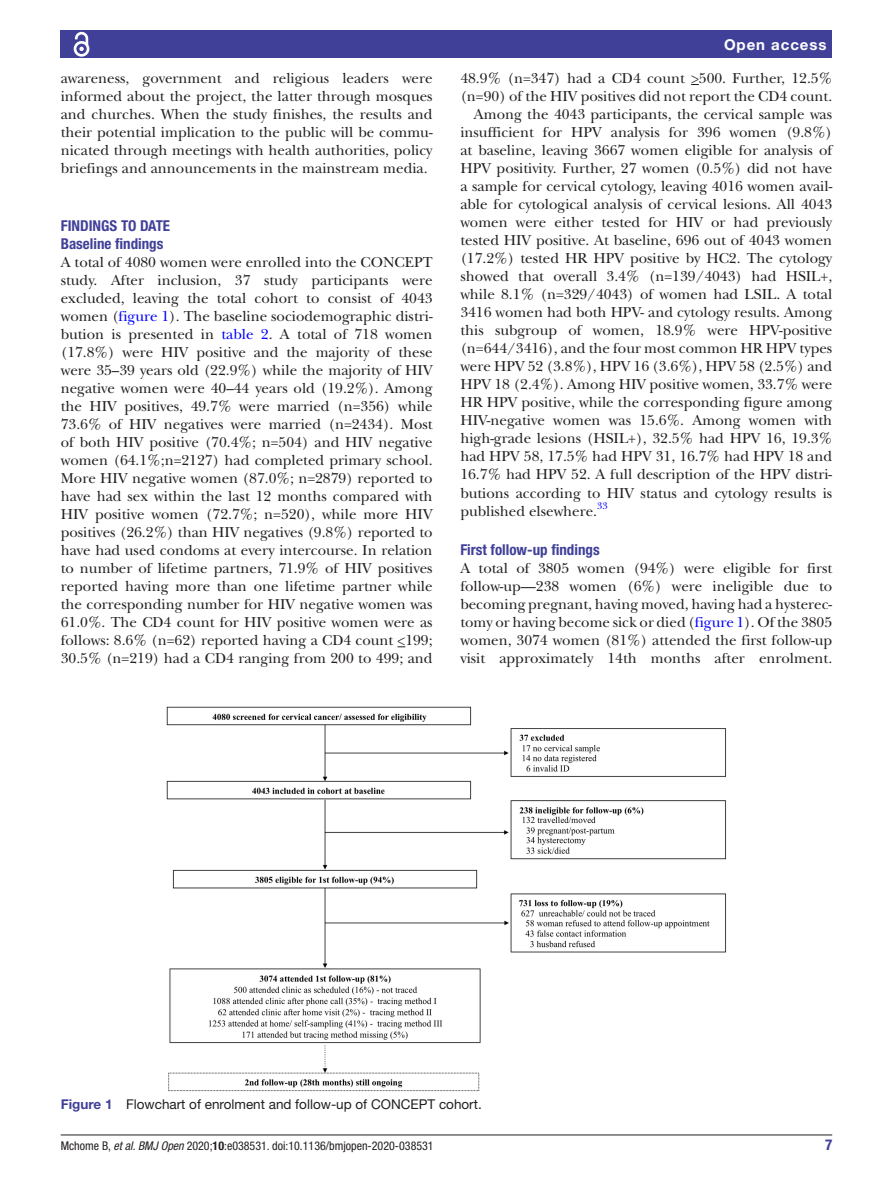
<style>
.page{position:relative;width:893px;height:1191px;background:#fff}
.page>*{position:absolute;margin:0;border:0;box-sizing:border-box;transform-origin:0 0}
.t1{font:15px/18px "New Baskerville";color:#231f20;text-align:justify}
.t2{font:700 condensed 15px/18px "Helvetica Neue LT Std";color:#414099}
.t3{font:700 15px "Helvetica Neue LT Std";letter-spacing:.065em;color:#fff}
.t4{font:13.5px "Helvetica Neue LT Std";color:#231f20}
.t5{font:condensed 12px "Helvetica Neue LT Std";color:#231f20}
.t6{font:9.9px "New Baskerville";color:#00f}
.s1{color:#00f}
.s2{font-weight:700;color:#414099}
.s3{font-style:italic}
.s4{font-weight:700}
</style>
<div class="page">
<hr style="left:61px;top:1134px;width:771px;height:1px;background:#231f20">
<div style="left:61px;top:31px;width:771px;height:27px;background:#414099"></div>
<svg style="left:73px;top:31px;width:17px;height:26px"></svg>
<img style="left:167px;top:706px;width:559px;height:385px">
<p class="t1" style="left:61px;top:69px;width:373px">awareness, government and religious leaders were informed about the project, the latter through mosques and churches. When the study finishes, the results and their potential implication to the public will be commu&shy;nicated through meetings with health authorities, policy briefings and announcements in the mainstream media.</p>
<p class="t2" style="left:61px;top:217px;width:111px">FINDINGS TO DATE<br>Baseline findings</p>
<p class="t1" style="left:61px;top:253px;width:373px">A total of 4080 women were enrolled into the CONCEPT study. After inclusion, 37 study participants were excluded, leaving the total cohort to consist of 4043 women (<span class="s1">figure 1</span>). The baseline sociodemographic distri&shy;bution is presented in <span class="s1">table 2</span>. A total of 718 women (17.8%) were HIV positive and the majority of these were 35–39 years old (22.9%) while the majority of HIV negative women were 40–44 years old (19.2%). Among the HIV positives, 49.7% were married (n=356) while 73.6% of HIV negatives were married (n=2434). Most of both HIV positive (70.4%; n=504) and HIV negative women (64.1%;n=2127) had completed primary school.<br>More HIV negative women (87.0%; n=2879) reported to have had sex within the last 12 months compared with HIV positive women (72.7%; n=520), while more HIV positives (26.2%) than HIV negatives (9.8%) reported to have had used condoms at every intercourse. In relation to number of lifetime partners, 71.9% of HIV positives reported having more than one lifetime partner while the corresponding number for HIV negative women was 61.0%. The CD4 count for HIV positive women were as follows: 8.6% (n=62) reported having a CD4 count &lt;199; 30.5% (n=219) had a CD4 ranging from 200 to 499; and</p>
<p class="t3" style="left:724px;top:35px;width:104px">Open access</p>
<p class="t1" style="left:460px;top:69px;width:373px">48.9% (n=347) had a CD4 count &gt;500. Further, 12.5%</p>
<p class="t1" style="left:460px;top:87px;width:373px">(n=90) of the HIV positives did not report the CD4 count.</p>
<p class="t1" style="left:474px;top:105px;width:360px">Among the 4043 participants, the cervical sample was</p>
<p class="t1" style="left:460px;top:123px;width:373px">insufficient for HPV analysis for 396 women (9.8%)</p>
<p class="t1" style="left:460px;top:141px;width:373px">at baseline, leaving 3667 women eligible for analysis of</p>
<p class="t1" style="left:460px;top:159px;width:373px">HPV positivity. Further, 27 women (0.5%) did not have</p>
<p class="t1" style="left:460px;top:177px;width:373px">a sample for cervical cytology, leaving 4016 women avail-</p>
<p class="t1" style="left:460px;top:195px;width:373px">able for cytological analysis of cervical lesions. All 4043</p>
<p class="t1" style="left:460px;top:213px;width:373px">women were either tested for HIV or had previously</p>
<p class="t1" style="left:460px;top:231px;width:373px">tested HIV positive. At baseline, 696 out of 4043 women</p>
<p class="t1" style="left:460px;top:249px;width:373px">(17.2%) tested HR HPV positive by HC2. The cytology</p>
<p class="t1" style="left:460px;top:267px;width:373px">showed that overall 3.4% (n=139/4043) had HSIL+,</p>
<p class="t1" style="left:460px;top:285px;width:373px">while 8.1% (n=329/4043) of women had LSIL. A total</p>
<p class="t1" style="left:460px;top:303px;width:373px">3416 women had both HPV- and cytology results. Among</p>
<p class="t1" style="left:460px;top:321px;width:373px">this subgroup of women, 18.9% were HPV-positive</p>
<p class="t1" style="left:460px;top:339px;width:373px">(n=644/3416), and the four most common HR HPV types</p>
<p class="t1" style="left:460px;top:357px;width:373px">were HPV 52 (3.8%), HPV 16 (3.6%), HPV 58 (2.5%) and</p>
<p class="t1" style="left:460px;top:375px;width:373px">HPV 18 (2.4%). Among HIV positive women, 33.7% were</p>
<p class="t1" style="left:460px;top:393px;width:373px">HR HPV positive, while the corresponding figure among</p>
<p class="t1" style="left:460px;top:412px;width:373px">HIV-negative women was 15.6%. Among women with</p>
<p class="t1" style="left:460px;top:430px;width:373px">high-grade lesions (HSIL+), 32.5% had HPV 16, 19.3%</p>
<p class="t1" style="left:460px;top:448px;width:373px">had HPV 58, 17.5% had HPV 31, 16.7% had HPV 18 and</p>
<p class="t1" style="left:460px;top:466px;width:373px">16.7% had HPV 52. A full description of the HPV distri-</p>
<p class="t1" style="left:460px;top:484px;width:373px">butions according to HIV status and cytology results is</p>
<p class="t1" style="left:460px;top:502px;width:138px">published elsewhere.</p>
<p class="t6" style="left:597px;top:500px;width:12px">33</p>
<p class="t2" style="left:460px;top:540px;width:141px">First follow-up findings</p>
<p class="t1" style="left:460px;top:559px;width:373px">A total of 3805 women (94%) were eligible for first follow-up—238 women (6%) were ineligible due to becoming pregnant, having moved, having had a hysterec&shy;tomy or having become sick or died (<span class="s1">figure 1</span>). Of the 3805 women, 3074 women (81%) attended the first follow-up visit approximately 14th months after enrolment.</p>
<p class="t4" style="left:61px;top:1096px;width:423px"><span class="s2">Figure 1</span> Flowchart of enrolment and follow-up of CONCEPT cohort.</p>
<p class="t5" style="left:61px;top:1138px;width:374px">Mchome B, <span class="s3">et al</span>. <span class="s3">BMJ Open</span> 2020;<span class="s4">10</span>:e038531. doi:10.1136/bmjopen-2020-038531</p>
<p class="t2" style="left:825px;top:1135px;width:9px">7</p>
</div>
